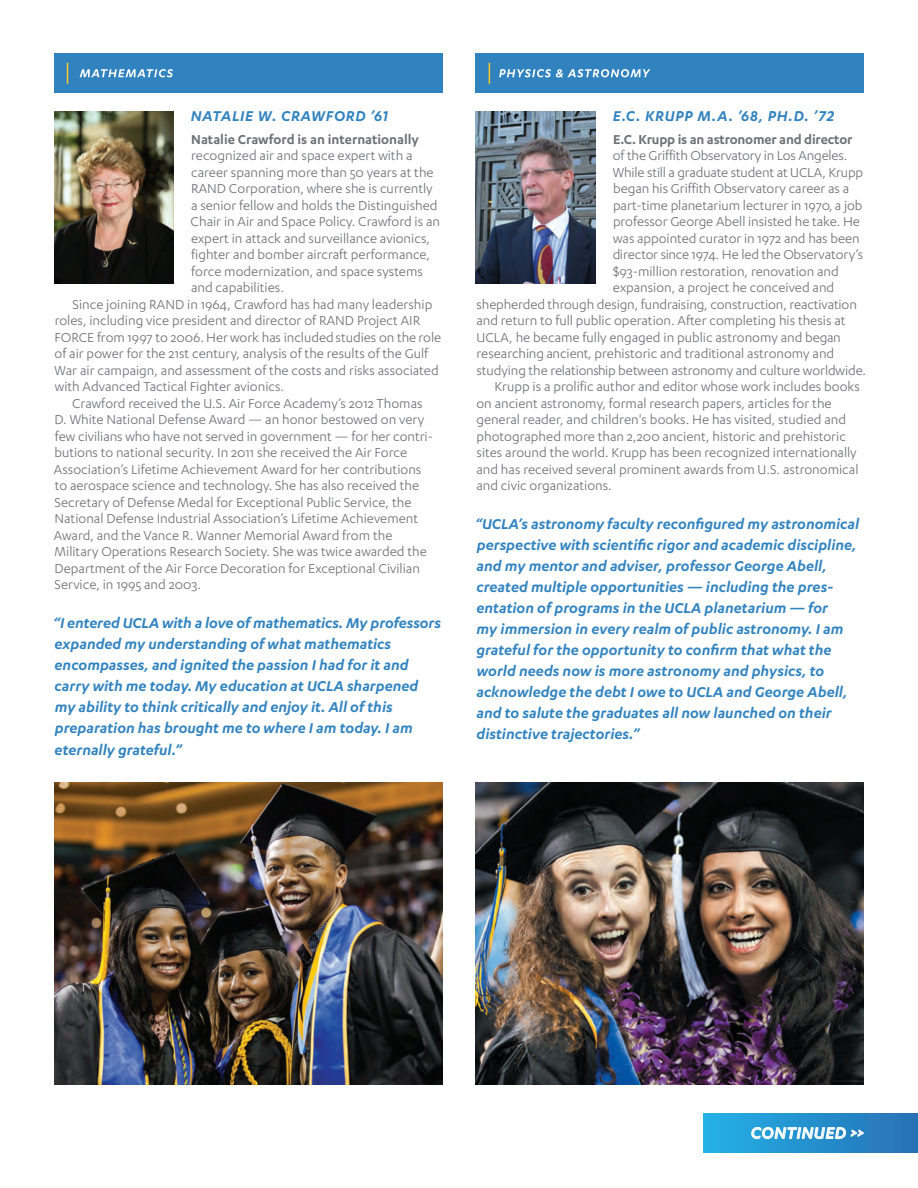
<style>
.page{position:relative;width:918px;height:1188px;background:#fff}
.page>*{position:absolute;margin:0;border:0;box-sizing:border-box;transform-origin:0 0}
.t1{font:italic 500 18px "Karbon";letter-spacing:.035em;color:#fff}
.t2{font:italic 600 16.5px/21px "Karbon";color:#3284c0}
.t3{font:italic 600 16.5px "Karbon";letter-spacing:.045em;color:#3183bf}
.body{font:15px/16.5px "Karbon";color:#707174}
.body_Intro_Paragraph{font:15px/16.5px "Karbon";color:#707174}
.body_no_grep{font:15px/16.5px "Karbon";color:#707174}
.body_Intro_Paragraph-2{font:600 15px "Karbon";letter-spacing:-.01em;color:#707174}
.s1{font-weight:600}
</style>
<div class="page">
<img style="left:476px;top:111px;width:120px;height:172px">
<img style="left:54px;top:111px;width:120px;height:172px">
<img style="left:54px;top:782px;width:388px;height:302px">
<img style="left:476px;top:782px;width:388px;height:302px">
<div style="left:704px;top:1114px;width:214px;height:39px;background:linear-gradient(to right,#23b1e7,#2870b5)"></div>
<svg style="left:751px;top:1127px;width:113px;height:15px;background:#64b1dc"></svg>
<div style="left:54px;top:53px;width:388px;height:40px;background:#3183bf"></div>
<svg style="left:67px;top:63px;width:1px;height:21px"></svg>
<svg style="left:80px;top:69px;width:93px;height:8px"></svg>
<div style="left:476px;top:53px;width:388px;height:40px;background:#3183bf"></div>
<svg style="left:489px;top:63px;width:1px;height:21px"></svg>
<svg style="left:499px;top:69px;width:151px;height:8px"></svg>
<p class="t3" style="left:191px;top:107px;width:199px">NATALIE W. CRAWFORD ’61</p>
<p class="body_Intro_Paragraph" style="left:191px;top:131px;width:251px"><span class="s1">Natalie Crawford is an internationally </span>recognized air and space expert with a career spanning more than 50 years at the RAND Corporation, where she is currently a senior fellow and holds the Distinguished Chair in Air and Space Policy. Crawford is an expert in attack and surveillance avionics, fighter and bomber aircraft performance, force modernization, and space systems and capabilities.</p>
<p class="body" style="left:55px;top:296px;width:388px;text-indent:18px">Since joining RAND in 1964, Crawford has had many leadership roles, including vice president and director of RAND Project AIR FORCE from 1997 to 2006. Her work has included studies on the role of air power for the 21st century, analysis of the results of the Gulf War air campaign, and assessment of the costs and risks associated with Advanced Tactical Fighter avionics.</p>
<p class="body" style="left:54px;top:395px;width:381px;text-indent:18px">Crawford received the U.S. Air Force Academy’s 2012 Thomas D. White National Defense Award — an honor bestowed on very few civilians who have not served in government — for her contri&shy;butions to national security. In 2011 she received the Air Force Association’s Lifetime Achievement Award for her contributions to aerospace science and technology. She has also received the Secretary of Defense Medal for Exceptional Public Service, the National Defense Industrial Association’s Lifetime Achievement Award, and the Vance R. Wanner Memorial Award from the Military Operations Research Society. She was twice awarded the Department of the Air Force Decoration for Exceptional Civilian Service, in 1995 and 2003.</p>
<p class="t2" style="left:53px;top:612px;width:389px">“I entered UCLA with a love of mathematics. My professors expanded my understanding of what mathematics encompasses, and ignited the passion I had for it and carry with me today. My education at UCLA sharpened my ability to think critically and enjoy it. All of this preparation has brought me to where I am today. I am eternally grateful.”</p>
<p class="t3" style="left:613px;top:107px;width:223px">E.C. KRUPP M.A. ’68, PH.D. ’72</p>
<p class="body_Intro_Paragraph-2" style="left:613px;top:131px;width:241px">E.C. Krupp is an astronomer and director</p>
<p class="body_Intro_Paragraph" style="left:613px;top:147px;width:236px">of the Griffith Observatory in Los Angeles.</p>
<p class="body_Intro_Paragraph" style="left:613px;top:164px;width:252px">While still a graduate student at UCLA, Krupp</p>
<p class="body_Intro_Paragraph" style="left:613px;top:180px;width:238px">began his Griffith Observatory career as a</p>
<p class="body_Intro_Paragraph" style="left:613px;top:197px;width:251px">part-time planetarium lecturer in 1970, a job</p>
<p class="body_Intro_Paragraph" style="left:613px;top:213px;width:248px">professor George Abell insisted he take. He</p>
<p class="body_Intro_Paragraph" style="left:613px;top:230px;width:248px">was appointed curator in 1972 and has been</p>
<p class="body_Intro_Paragraph" style="left:613px;top:246px;width:252px">director since 1974. He led the Observatory’s</p>
<p class="body_Intro_Paragraph" style="left:613px;top:263px;width:227px">$93-million restoration, renovation and</p>
<p class="body_Intro_Paragraph" style="left:613px;top:279px;width:223px">expansion, a project he conceived and</p>
<p class="body_Intro_Paragraph" style="left:477px;top:296px;width:382px">shepherded through design, fundraising, construction, reactivation</p>
<p class="body" style="left:476px;top:312px;width:391px">and return to full public operation. After completing his thesis at UCLA, he became fully engaged in public astronomy and began researching ancient, prehistoric and traditional astronomy and studying the relationship between astronomy and culture worldwide.</p>
<p class="body_no_grep" style="left:476px;top:378px;width:385px;text-indent:18px">Krupp is a prolific author and editor whose work includes books on ancient astronomy, formal research papers, articles for the general reader, and children's books. He has visited, studied and photographed more than 2,200 ancient, historic and prehistoric sites around the world. Krupp has been recognized internationally and has received several prominent awards from U.S. astronomical and civic organizations.</p>
<p class="t2" style="left:475px;top:513px;width:386px">“UCLA’s astronomy faculty reconfigured my astronomical perspective with scientific rigor and academic discipline,</p>
<p class="t2" style="left:476px;top:555px;width:372px">and my mentor and adviser, professor George Abell, created multiple opportunities — including the pres&shy;entation of programs in the UCLA planetarium — for my immersion in every realm of public astronomy. I am grateful for the opportunity to confirm that what the world needs now is more astronomy and physics, to acknowledge the debt I owe to UCLA and George Abell, and to salute the graduates all now launched on their distinctive trajectories.”</p>
<p class="t1" style="left:751px;top:1123px;width:114px">CONTINUED &gt;&gt;</p>
</div>
